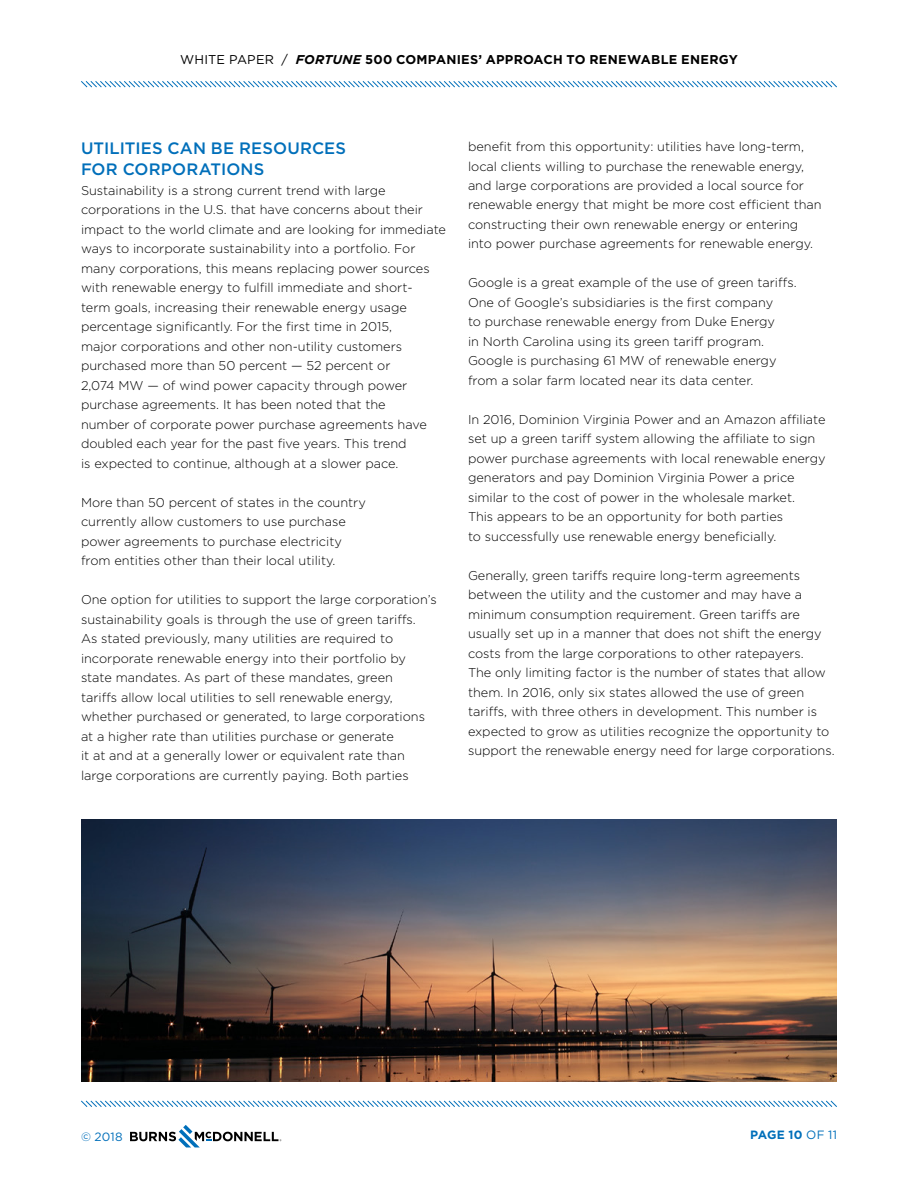
<style>
.page{position:relative;width:918px;height:1188px;background:#fff}
.page>*{position:absolute;margin:0;border:0;box-sizing:border-box;transform-origin:0 0}
.t1{font:500 16.5px/21px "Gotham";letter-spacing:.01em;color:#006fba}
.t2{font:300 12.75px/19.5px "Gotham";color:#000}
.t3{font:700 12.75px "Gotham";letter-spacing:.02em;color:#000}
.t4{font:700 12px "Gotham";color:#006fba}
.t5{font:12px "Gotham";color:#006fba}
.s1{font-weight:400}
.s2{font-style:italic}
</style>
<div class="page">
<svg style="left:81px;top:81px;width:756px;height:7px"></svg>
<svg style="left:81px;top:1100px;width:756px;height:7px"></svg>
<svg style="left:130px;top:1125px;width:151px;height:22px"></svg>
<img style="left:81px;top:820px;width:756px;height:261px">
<p class="t3" style="left:180px;top:51px;width:559px"><span class="s1">WHITE PAPER /</span> <span class="s2">FORTUNE</span> 500 COMPANIES’ APPROACH TO RENEWABLE ENERGY</p>
<p class="t1" style="left:81px;top:138px;width:267px">UTILITIES CAN BE RESOURCES<br>FOR CORPORATIONS</p>
<p class="t2" style="left:81px;top:180px;width:367px">Sustainability is a strong current trend with large corporations in the U.S. that have concerns about their impact to the world climate and are looking for immediate ways to incorporate sustainability into a portfolio. For many corporations, this means replacing power sources with renewable energy to fulfill immediate and short-<br>term goals, increasing their renewable energy usage percentage significantly. For the first time in 2015,<br>major corporations and other non-utility customers purchased more than 50 percent — 52 percent or<br>2,074 MW — of wind power capacity through power purchase agreements. It has been noted that the<br>number of corporate power purchase agreements have doubled each year for the past five years. This trend<br>is expected to continue, although at a slower pace.</p>
<p class="t2" style="left:81px;top:492px;width:286px">More than 50 percent of states in the country currently allow customers to use purchase power agreements to purchase electricity from entities other than their local utility.</p>
<p class="t2" style="left:81px;top:589px;width:357px">One option for utilities to support the large corporation’s sustainability goals is through the use of green tariffs.<br>As stated previously, many utilities are required to incorporate renewable energy into their portfolio by state mandates. As part of these mandates, green<br>tariffs allow local utilities to sell renewable energy, whether purchased or generated, to large corporations at a higher rate than utilities purchase or generate<br>it at and at a generally lower or equivalent rate than large corporations are currently paying. Both parties</p>
<p class="t2" style="left:468px;top:136px;width:355px">benefit from this opportunity: utilities have long-term, local clients willing to purchase the renewable energy, and large corporations are provided a local source for renewable energy that might be more cost efficient than constructing their own renewable energy or entering into power purchase agreements for renewable energy.</p>
<p class="t2" style="left:468px;top:273px;width:330px">Google is a great example of the use of green tariffs.<br>One of Google’s subsidiaries is the first company<br>to purchase renewable energy from Duke Energy<br>in North Carolina using its green tariff program.<br>Google is purchasing 61 MW of renewable energy from a solar farm located near its data center.</p>
<p class="t2" style="left:468px;top:409px;width:359px">In 2016, Dominion Virginia Power and an Amazon affiliate set up a green tariff system allowing the affiliate to sign power purchase agreements with local renewable energy generators and pay Dominion Virginia Power a price similar to the cost of power in the wholesale market.<br>This appears to be an opportunity for both parties<br>to successfully use renewable energy beneficially.</p>
<p class="t2" style="left:468px;top:565px;width:368px">Generally, green tariffs require long-term agreements between the utility and the customer and may have a minimum consumption requirement. Green tariffs are usually set up in a manner that does not shift the energy costs from the large corporations to other ratepayers.<br>The only limiting factor is the number of states that allow them. In 2016, only six states allowed the use of green tariffs, with three others in development. This number is expected to grow as utilities recognize the opportunity to support the renewable energy need for large corporations.</p>
<p class="t5" style="left:81px;top:1129px;width:43px">© 2018</p>
<p class="t4" style="left:750px;top:1127px;width:88px">PAGE 10 <span class="s1">OF 11</span></p>
</div>
